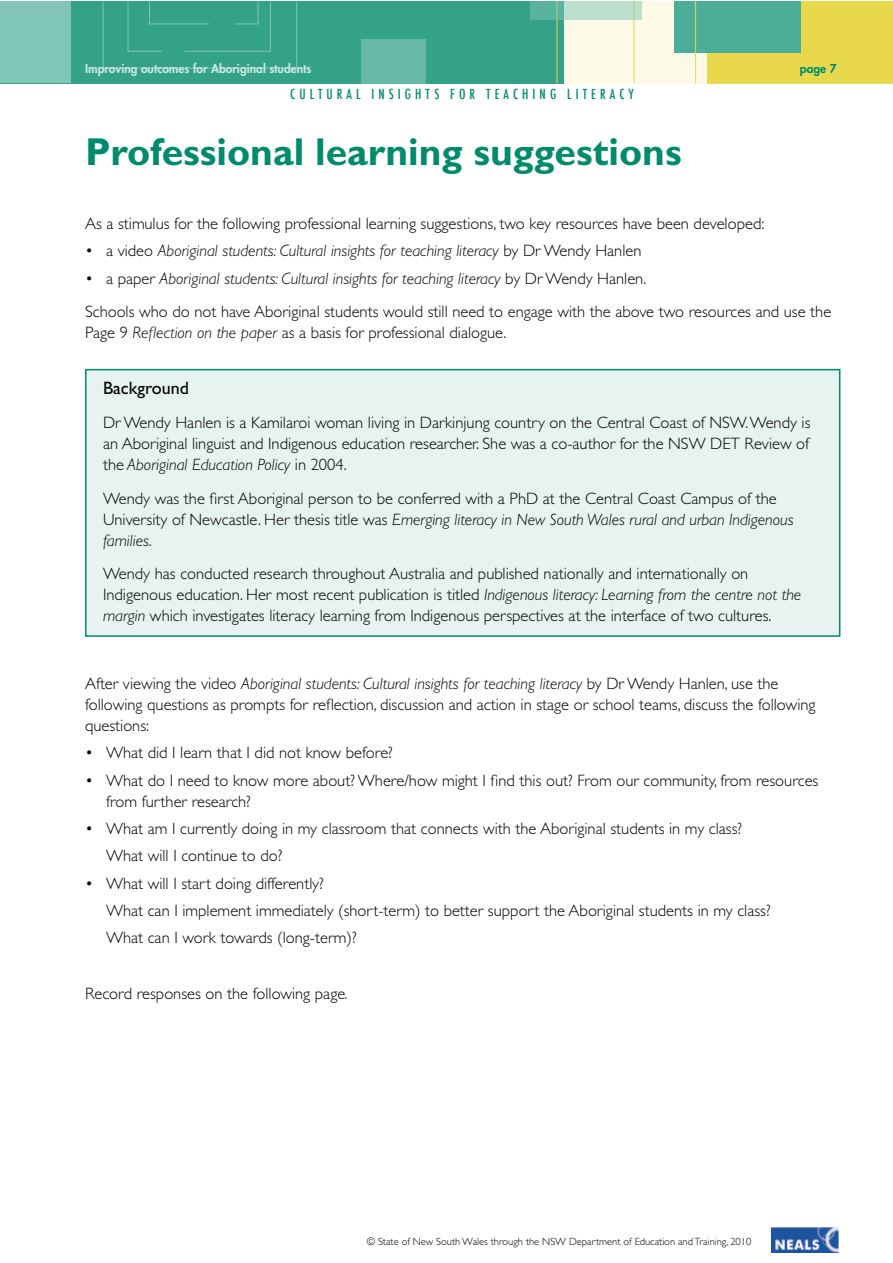
<style>
.page{position:relative;width:893px;height:1263px;background:#fff}
.page>*{position:absolute;margin:0;border:0;box-sizing:border-box;transform-origin:0 0}
.t1{font:700 39px "Gill Sans";color:#008b6c}
.t2{font:18px "Gill Sans";color:#000}
.t3{font:300 16.5px/21px "Gill Sans";color:#000}
.t4{font:italic 300 16.5px "Gill Sans";color:#000}
.t5{font:500 condensed 13.5px "Futura";letter-spacing:.3em;color:#008b6c}
.t6{font:800 12px "Futura";color:#cce8e2}
.t7{font:800 12px "Futura";color:#008b6c}
.t8{font:300 10.5px "Gill Sans";color:#000}
.s1{font-style:normal}
.s2{font-style:italic}
</style>
<div class="page">
<div style="left:0;top:1px;width:892px;height:82px;background:#fcfae6"></div>
<div style="left:0;top:1px;width:563px;height:82px;background:#33a289"></div>
<div style="left:707px;top:1px;width:185px;height:82px;background:#e9d84c"></div>
<div style="left:361px;top:39px;width:65px;height:44px;background:#66b9a7"></div>
<div style="left:0;top:1px;width:71px;height:82px;background:#80c5b5"></div>
<div style="left:675px;top:1px;width:126px;height:51px;background:#4cae98"></div>
<hr style="left:557px;top:1px;width:1px;height:82px;background:#e9d84c">
<hr style="left:634px;top:1px;width:1px;height:82px;background:#e9d84c">
<hr style="left:695px;top:1px;width:1px;height:82px;background:#e9d84c">
<svg style="left:531px;top:1px;width:111px;height:19px;background:#a0d2be"></svg>
<svg style="left:102px;top:1px;width:195px;height:68px"></svg>
<img style="left:771px;top:1227px;width:67px;height:25px">
<div style="left:86px;top:370px;width:754px;height:266px;background:#e6f3f0"></div>
<div style="left:85px;top:369px;width:755px;height:268px;border:2px solid #008b6c"></div>
<p class="t6" style="left:85px;top:61px;width:228px">Improving outcomes for Aboriginal students</p>
<p class="t7" style="left:800px;top:61px;width:38px">page 7</p>
<p class="t5" style="left:290px;top:86px;width:345px">CULTURAL INSIGHTS FOR TEACHING LITERACY</p>
<h1 class="t1" style="left:85px;top:129px;width:598px">Professional learning suggestions</h1>
<p class="t3" style="left:85px;top:213px;width:681px">As a stimulus for the following professional learning suggestions, two key resources have been developed:</p>
<p class="t4" style="left:85px;top:241px;width:558px"><span class="s1">• a video</span> Aboriginal students: Cultural insights for teaching literacy <span class="s1">by Dr Wendy Hanlen</span></p>
<p class="t3" style="left:85px;top:261px;width:748px;line-height:33.8px">• a paper <span class="s2">Aboriginal students: Cultural insights for teaching literacy</span> by Dr Wendy Hanlen.<br>Schools who do not have Aboriginal students would still need to engage with the above two resources and use the</p>
<p class="t3" style="left:85px;top:323px;width:423px">Page 9 <span class="s2">Reflection on the paper</span> as a basis for professional dialogue.</p>
<p class="t2" style="left:103px;top:378px;width:87px">Background</p>
<p class="t3" style="left:103px;top:412px;width:709px;text-align:justify">Dr Wendy Hanlen is a Kamilaroi woman living in Darkinjung country on the Central Coast of NSW. Wendy is an Aboriginal linguist and Indigenous education researcher. She was a co-author for the NSW DET Review of the <span class="s2">Aboriginal Education Policy</span> in 2004.</p>
<p class="t3" style="left:103px;top:488px;width:692px">Wendy was the first Aboriginal person to be conferred with a PhD at the Central Coast Campus of the<br>University of Newcastle. Her thesis title was <span class="s2">Emerging literacy in New South Wales rural and urban Indigenous families</span>.</p>
<p class="t3" style="left:103px;top:563px;width:700px">Wendy has conducted research throughout Australia and published nationally and internationally on<br>Indigenous education. Her most recent publication is titled <span class="s2">Indigenous literacy: Learning from the centre not the margin</span> which investigates literacy learning from Indigenous perspectives at the interface of two cultures.</p>
<p class="t3" style="left:85px;top:673px;width:732px">After viewing the video <span class="s2">Aboriginal students: Cultural insights for teaching literacy</span> by Dr Wendy Hanlen, use the following questions as prompts for reflection, discussion and action in stage or school teams, discuss the following questions:</p>
<p class="t3" style="left:85px;top:742px;width:309px">• What did I learn that I did not know before?</p>
<p class="t3" style="left:106px;top:770px;width:714px;text-indent:-21px">• What do I need to know more about? Where/how might I find this out? From our community, from resources from further research?</p>
<p class="t3" style="left:106px;top:815px;width:638px;line-height:27.3px;text-indent:-21px">• What am I currently doing in my classroom that connects with the Aboriginal students in my class?<br>What will I continue to do?</p>
<p class="t3" style="left:106px;top:870px;width:666px;line-height:27.3px;text-indent:-21px">• What will I start doing differently?<br>What can I implement immediately (short-term) to better support the Aboriginal students in my class?<br>What can I work towards (long-term)?</p>
<p class="t3" style="left:85px;top:983px;width:265px">Record responses on the following page<span class="s2">.</span></p>
<p class="t8" style="left:367px;top:1235px;width:386px">© State of New South Wales through the NSW Department of Education and Training, 2010</p>
</div>
